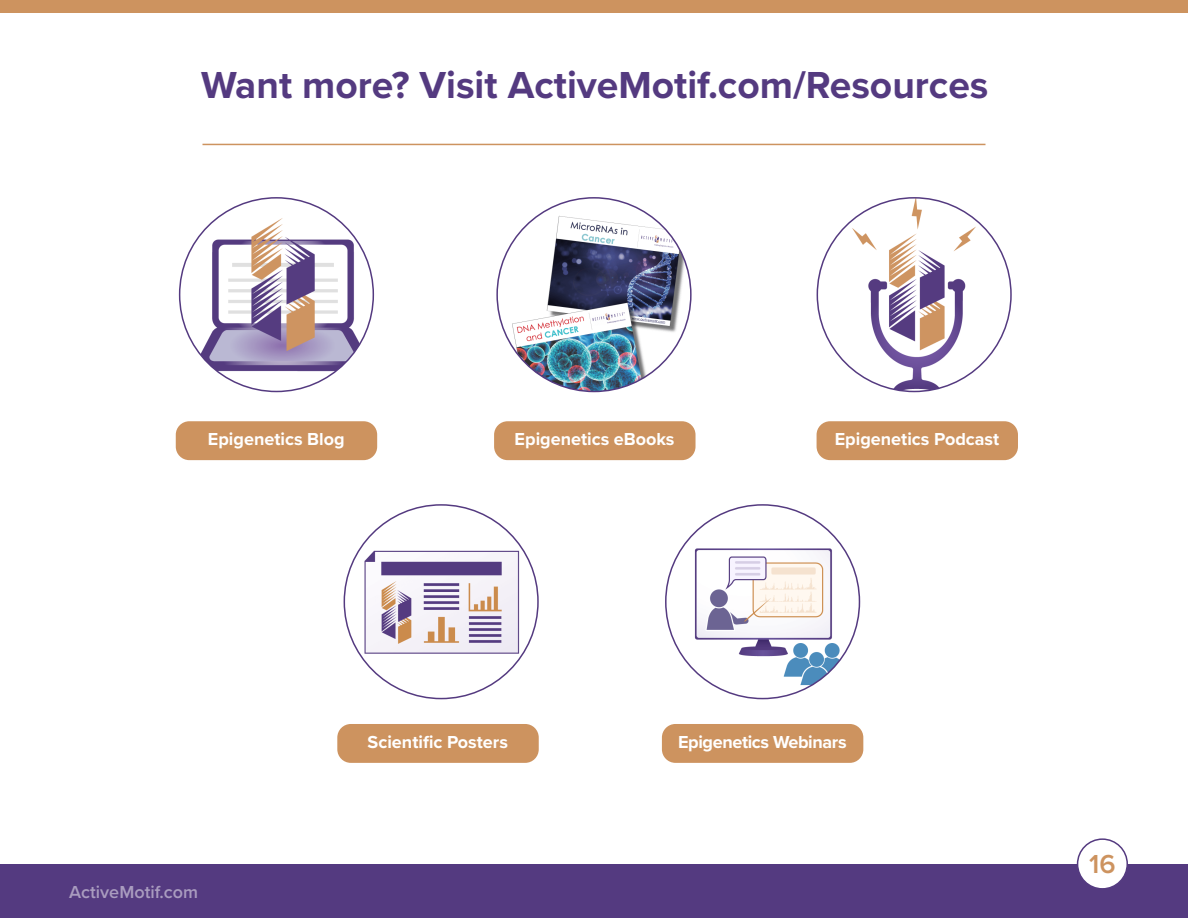
<style>
.page{position:relative;width:1188px;height:918px;background:#fff}
.page>*{position:absolute;margin:0;border:0;box-sizing:border-box;transform-origin:0 0}
.Titles{font:700 39px "Proxima Nova";color:#543a80}
.t1{font:600 27px "Proxima Nova";color:#cd935f}
.t2{font:700 18px "Proxima Nova";color:#fff}
.t3{font:700 18px "Proxima Nova";letter-spacing:-.02em;color:#fff}
.t4{font:600 18px "Proxima Nova";color:#a99cbf}
</style>
<div class="page">
<div style="left:0;top:864px;width:1188px;height:54px;background:#543a80"></div>
<div style="left:1078px;top:839px;width:49px;height:50px;background:#fff;border-radius:50%"></div>
<div style="left:1077px;top:838px;width:51px;height:52px;border:2px solid #543a80;border-radius:50%"></div>
<div style="left:0;top:0;width:1188px;height:14px;background:#cd935f"></div>
<hr style="left:202px;top:144px;width:784px;height:1px;background:#cd935f">
<div style="left:176px;top:421px;width:201px;height:39px;background:#cd935f;border-radius:14px"></div>
<div style="left:337px;top:724px;width:202px;height:39px;background:#cd935f;border-radius:14px"></div>
<div style="left:662px;top:724px;width:201px;height:39px;background:#cd935f;border-radius:14px"></div>
<div style="left:494px;top:421px;width:202px;height:39px;background:#cd935f;border-radius:14px"></div>
<div style="left:817px;top:421px;width:201px;height:39px;background:#cd935f;border-radius:14px"></div>
<img style="left:180px;top:198px;width:193px;height:194px;border-radius:97px">
<img style="left:348px;top:505px;width:186px;height:194px">
<img style="left:672px;top:505px;width:187px;height:194px">
<img style="left:497px;top:198px;width:194px;height:194px;border-radius:97px">
<img style="left:817px;top:198px;width:194px;height:194px;border-radius:97px">
<p class="Titles" style="left:201px;top:56px;width:789px">Want more? Visit ActiveMotif.com/Resources</p>
<p class="t2" style="left:208px;top:426px;width:138px">Epigenetics Blog</p>
<p class="t2" style="left:515px;top:426px;width:161px">Epigenetics eBooks</p>
<p class="t2" style="left:835px;top:426px;width:166px">Epigenetics Podcast</p>
<p class="t4" style="left:69px;top:878px;width:130px">ActiveMotif.com</p>
<p class="t2" style="left:368px;top:729px;width:142px">Scientific Posters</p>
<p class="t3" style="left:678px;top:729px;width:170px">Epigenetics Webinars</p>
<h2 class="t1" style="left:1089px;top:844px;width:28px">16</h2>
</div>
